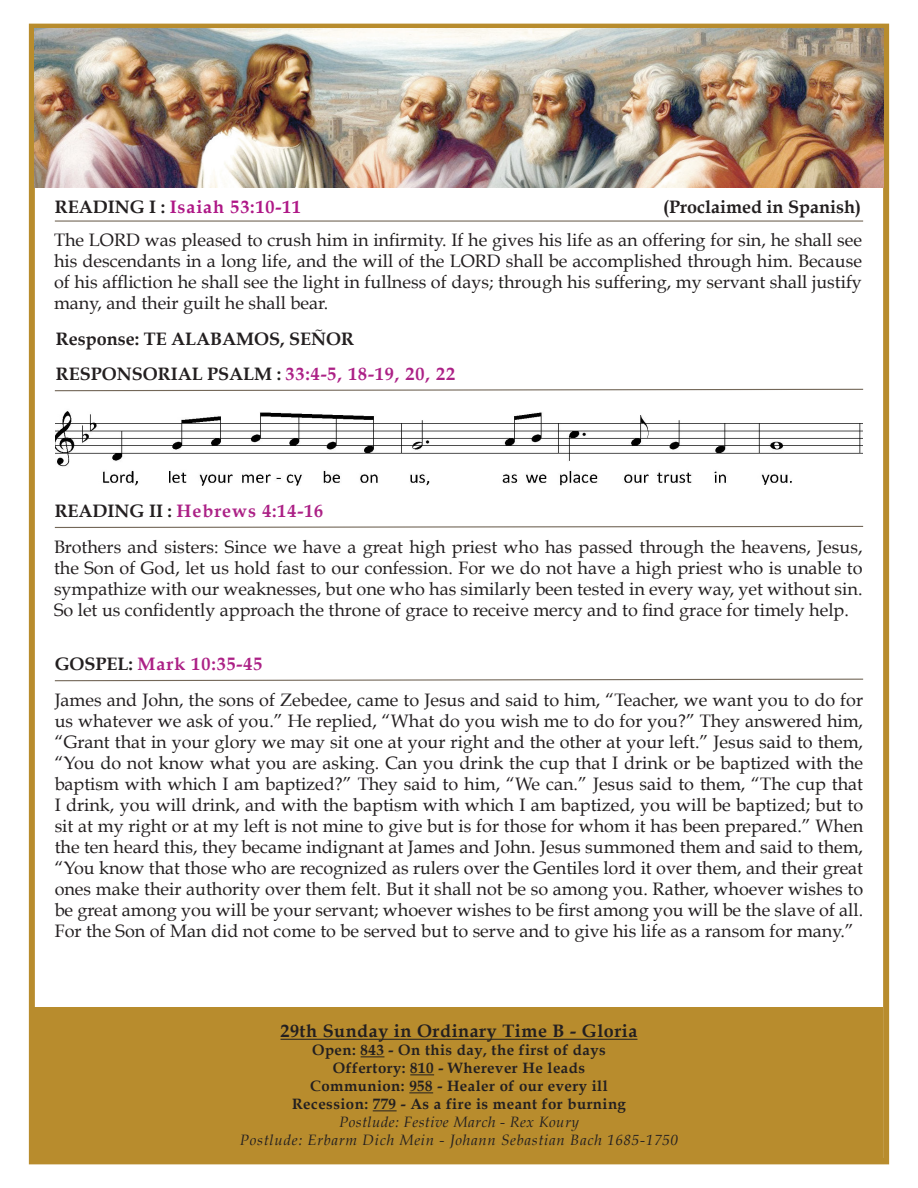
<style>
.page{position:relative;width:918px;height:1188px;background:#fff}
.page>*{position:absolute;margin:0;border:0;box-sizing:border-box;transform-origin:0 0}
.t1{font:18px/21px "Book Antiqua";color:#231f20;text-align:justify}
.t2{font:700 18px "Book Antiqua";color:#231f20}
.t3{font:700 18px "Book Antiqua";letter-spacing:.05em;color:#ac2186}
.t4{font:700 18px "Book Antiqua";letter-spacing:.03em;color:#231f20}
.t5{font:700 18px "Book Antiqua";letter-spacing:.05em;color:#ae1786}
.t6{font:700 15px "Book Antiqua";letter-spacing:.03em;color:#231f20}
.t7{font:italic 15px "Book Antiqua";letter-spacing:.05em;color:#231f20}
.t8{font:italic 15px "Book Antiqua";letter-spacing:.03em;color:#231f20}
.s1{color:#231f20}
.s2{color:#ac2186}
</style>
<div class="page">
<div style="left:29px;top:24px;width:860px;height:1140px;border:6px solid #b88c2d"></div>
<div style="left:35px;top:1007px;width:848px;height:152px;background:#b88c2d"></div>
<img style="left:35px;top:28px;width:848px;height:160px">
<img style="left:55px;top:411px;width:808px;height:75px">
<hr style="left:281px;top:1039px;width:356px;height:1px;background:#231f20">
<svg style="left:361px;top:1056px;width:23px;height:1px"></svg>
<svg style="left:410px;top:1074px;width:24px;height:1px"></svg>
<svg style="left:409px;top:1092px;width:24px;height:1px"></svg>
<svg style="left:373px;top:1110px;width:24px;height:1px"></svg>
<hr style="left:55px;top:220px;width:808px;height:2px;background:#746758">
<svg style="left:54px;top:388px;width:810px;height:4px"></svg>
<svg style="left:54px;top:525px;width:810px;height:3px"></svg>
<svg style="left:54px;top:678px;width:810px;height:4px"></svg>
<p class="t5" style="left:55px;top:196px;width:248px"><span class="s1">READING I :</span> Isaiah 53:10-11</p>
<p class="t2" style="left:663px;top:196px;width:199px">(Proclaimed in Spanish)</p>
<p class="t1" style="left:54px;top:230px;width:810px">The LORD was pleased to crush him in infirmity. If he gives his life as an offering for sin, he shall see his descendants in a long life, and the will of the LORD shall be accomplished through him. Because of his affliction he shall see the light in fullness of days; through his suffering, my servant shall justify many, and their guilt he shall bear.</p>
<p class="t2" style="left:56px;top:328px;width:300px">Response: TE ALABAMOS, SEÑOR</p>
<p class="t2" style="left:56px;top:363px;width:401px">RESPONSORIAL PSALM : <span class="s2">33:4-5, 18-19, 20, 22</span></p>
<p class="t3" style="left:55px;top:501px;width:270px"><span class="s1">READING II :</span> Hebrews 4:14-16</p>
<p class="t1" style="left:54px;top:537px;width:810px">Brothers and sisters: Since we have a great high priest who has passed through the heavens, Jesus, the Son of God, let us hold fast to our confession. For we do not have a high priest who is unable to sympathize with our weaknesses, but one who has similarly been tested in every way, yet without sin.<br>So let us confidently approach the throne of grace to receive mercy and to find grace for timely help.</p>
<p class="t3" style="left:55px;top:653px;width:209px"><span class="s1">GOSPEL:</span> Mark 10:35-45</p>
<p class="t1" style="left:55px;top:689px;width:810px">James and John, the sons of Zebedee, came to Jesus and said to him, “Teacher, we want you to do for us whatever we ask of you.” He replied, “What do you wish me to do for you?” They answered him, “Grant that in your glory we may sit one at your right and the other at your left.” Jesus said to them, “You do not know what you are asking. Can you drink the cup that I drink or be baptized with the baptism with which I am baptized?” They said to him, “We can.” Jesus said to them, “The cup that I drink, you will drink, and with the baptism with which I am baptized, you will be baptized; but to sit at my right or at my left is not mine to give but is for those for whom it has been prepared.” When the ten heard this, they became indignant at James and John. Jesus summoned them and said to them, “You know that those who are recognized as rulers over the Gentiles lord it over them, and their great ones make their authority over them felt. But it shall not be so among you. Rather, whoever wishes to be great among you will be your servant; whoever wishes to be first among you will be the slave of all.<br>For the Son of Man did not come to be served but to serve and to give his life as a ransom for many.”</p>
<p class="t4" style="left:281px;top:1020px;width:358px">29th Sunday in Ordinary Time B - Gloria</p>
<p class="t6" style="left:312px;top:1041px;width:295px">Open: 843 - On this day, the first of days</p>
<p class="t6" style="left:333px;top:1059px;width:254px">Offertory: 810 - Wherever He leads</p>
<p class="t6" style="left:310px;top:1077px;width:299px">Communion: 958 - Healer of our every ill</p>
<p class="t6" style="left:292px;top:1095px;width:335px">Recession: 779 - As a fire is meant for burning</p>
<p class="t8" style="left:339px;top:1113px;width:241px">Postlude: Festive March - Rex Koury</p>
<p class="t7" style="left:240px;top:1131px;width:440px">Postlude: Erbarm Dich Mein - Johann Sebastian Bach 1685-1750</p>
</div>
